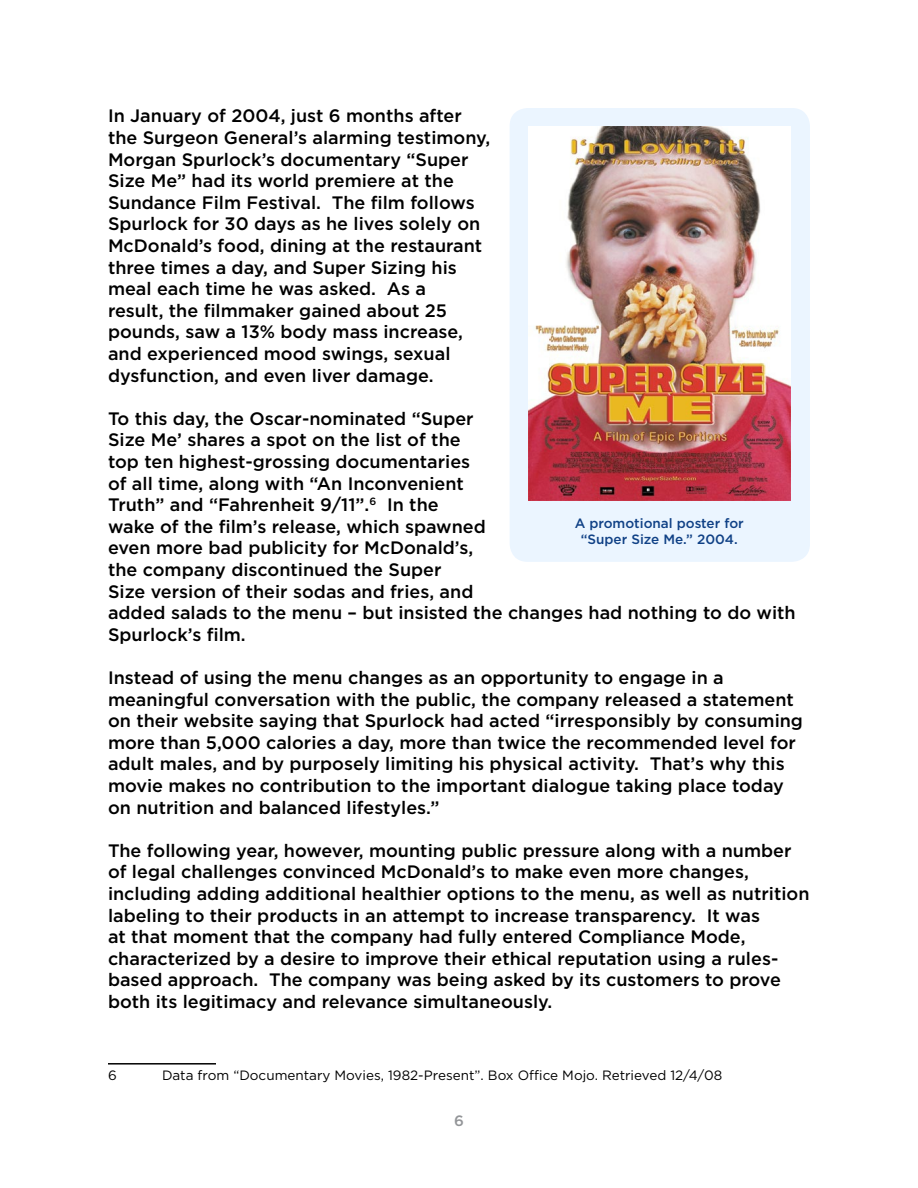
<style>
.page{position:relative;width:918px;height:1188px;background:#fff}
.page>*{position:absolute;margin:0;border:0;box-sizing:border-box;transform-origin:0 0}
.t1{font:500 18px/21.6px "Gotham";color:#000}
.t2{font:500 15px "Gotham";color:#939598}
.t3{font:13.5px "Gotham";color:#000}
.t4{font:500 13.5px/16.2px "Gotham";color:#104186;text-align:center}
</style>
<div class="page">
<hr style="left:108px;top:1063px;width:108px;height:2px;background:#000">
<div style="left:510px;top:108px;width:300px;height:454px;background:#ebf5ff;border-radius:18px"></div>
<img style="left:528px;top:126px;width:263px;height:375px">
<p class="t1" style="left:108px;top:105px;width:384px">In January of 2004, just 6 months after the Surgeon General’s alarming testimony, Morgan Spurlock’s documentary “Super Size Me” had its world premiere at the Sundance Film Festival. The film follows Spurlock for 30 days as he lives solely on McDonald’s food, dining at the restaurant three times a day, and Super Sizing his meal each time he was asked. As a<br>result, the filmmaker gained about 25 pounds, saw a 13% body mass increase, and experienced mood swings, sexual dysfunction, and even liver damage.</p>
<p class="t1" style="left:108px;top:407px;width:689px">To this day, the Oscar-nominated “Super<br>Size Me’ shares a spot on the list of the<br>top ten highest-grossing documentaries<br>of all time, along with “An Inconvenient<br>Truth” and “Fahrenheit 9/11”.<sup>6</sup> In the<br>wake of the film’s release, which spawned<br>even more bad publicity for McDonald’s,<br>the company discontinued the Super<br>Size version of their sodas and fries, and<br>added salads to the menu – but insisted the changes had nothing to do with Spurlock’s film.</p>
<p class="t1" style="left:108px;top:667px;width:697px">Instead of using the menu changes as an opportunity to engage in a meaningful conversation with the public, the company released a statement on their website saying that Spurlock had acted “irresponsibly by consuming more than 5,000 calories a day, more than twice the recommended level for adult males, and by purposely limiting his physical activity. That’s why this movie makes no contribution to the important dialogue taking place today on nutrition and balanced lifestyles.”</p>
<p class="t1" style="left:108px;top:839px;width:703px">The following year, however, mounting public pressure along with a number of legal challenges convinced McDonald’s to make even more changes, including adding additional healthier options to the menu, as well as nutrition labeling to their products in an attempt to increase transparency. It was<br>at that moment that the company had fully entered Compliance Mode, characterized by a desire to improve their ethical reputation using a rules&shy;based approach. The company was being asked by its customers to prove both its legitimacy and relevance simultaneously.</p>
<p class="t4" style="left:575px;top:515px;width:171px">A promotional poster for “Super Size Me.” 2004.</p>
<p class="t3" style="left:108px;top:1067px;width:10px">6</p>
<p class="t3" style="left:162px;top:1067px;width:562px">Data from “Documentary Movies, 1982-Present”. Box Office Mojo. Retrieved 12/4/08</p>
<p class="t2" style="left:454px;top:1111px;width:11px">6</p>
</div>
